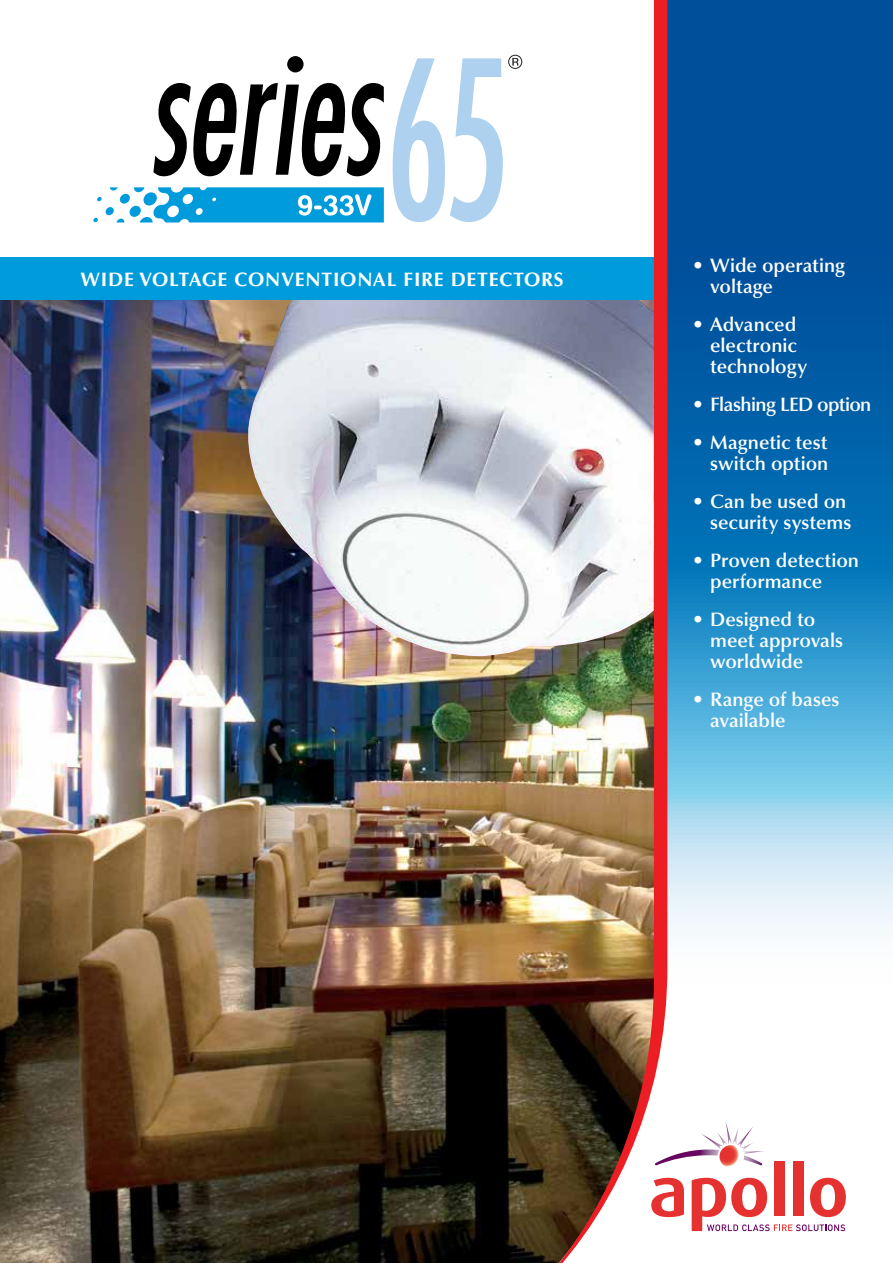
<style>
.page{position:relative;width:893px;height:1263px;background:#fff}
.page>*{position:absolute;margin:0;border:0;box-sizing:border-box;transform-origin:0 0}
.t1{font:600 19.5px/21px "Optima LT";color:#fff}
.t2{font:700 19.5px "Optima LT";letter-spacing:.04em;color:#fff}
.t3{font:600 19.5px "Optima LT";letter-spacing:-.035em;color:#fff}
</style>
<div class="page">
<svg style="left:105px;top:207px;width:9px;height:8px"></svg>
<svg style="left:97px;top:197px;width:5px;height:4px"></svg>
<svg style="left:93px;top:218px;width:5px;height:4px"></svg>
<svg style="left:153px;top:83px;width:231px;height:93px"></svg>
<div style="left:287px;top:56px;width:17px;height:16px;background:#000;border-radius:50%"></div>
<svg style="left:110px;top:187px;width:274px;height:35px"></svg>
<svg style="left:393px;top:55px;width:129px;height:167px"></svg>
<img style="left:0;top:300px;width:524px;height:963px">
<img style="left:248px;top:300px;width:276px;height:356px">
<div style="left:0;top:257px;width:654px;height:43px;background:#009bdb"></div>
<svg style="left:667px;top:0;width:226px;height:985px;background:#3986be"></svg>
<svg style="left:667px;top:1122px;width:179px;height:110px"></svg>
<img style="left:524px;top:0;width:143px;height:1263px">
<p class="t2" style="left:81px;top:268px;width:485px">WIDE VOLTAGE CONVENTIONAL FIRE DETECTORS</p>
<p class="t1" style="left:710px;top:255px;width:137px;text-indent:-17px">• Wide operating voltage</p>
<p class="t1" style="left:710px;top:314px;width:99px;text-indent:-17px">• Advanced electronic technology</p>
<p class="t3" style="left:693px;top:393px;width:180px">• Flashing LED option</p>
<p class="t1" style="left:693px;top:432px;width:137px;text-align:right">• Magnetic test switch option</p>
<p class="t1" style="left:693px;top:491px;width:160px;text-align:right">• Can be used on security systems</p>
<p class="t1" style="left:710px;top:550px;width:150px;text-indent:-17px">• Proven detection performance</p>
<p class="t1" style="left:710px;top:609px;width:134px;text-indent:-17px">• Designed to meet approvals worldwide</p>
<p class="t1" style="left:710px;top:689px;width:131px;text-indent:-17px">• Range of bases available</p>
</div>
